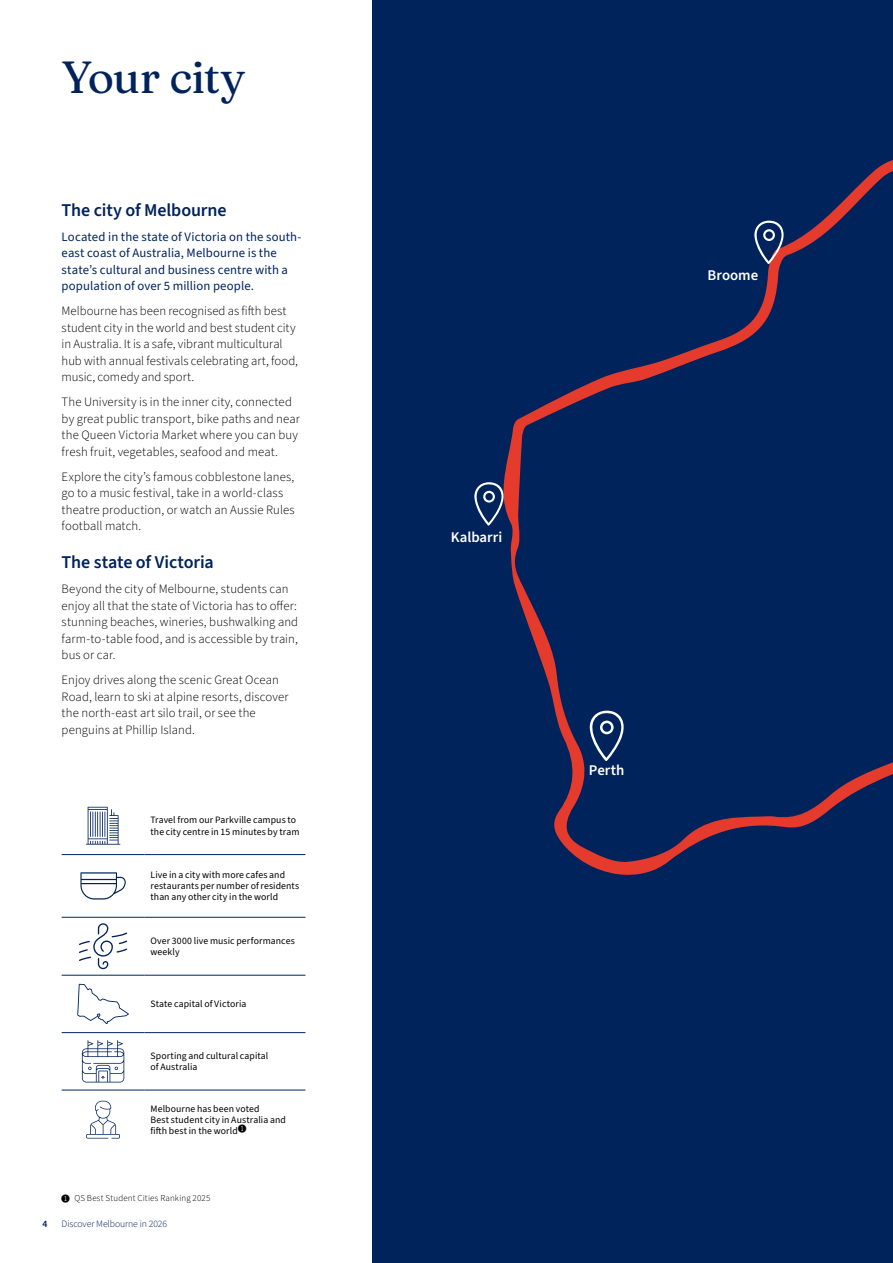
<style>
.page{position:relative;width:893px;height:1263px;background:#fff}
.page>*{position:absolute;margin:0;border:0;box-sizing:border-box;transform-origin:0 0}
.UoM_2026_-_Heading_1_Blue{font:45px "Fraunces 9 pt";letter-spacing:-.025em;color:#00235c}
.UoM_2026_-_Heading_2_Blue{font:600 18px "Source Sans 3";letter-spacing:-.01em;color:#00235c}
.UoM_2026_-_Heading_3_Blue{font:600 14.85px "Source Sans 3";color:#fff}
.UOM_2026_-_Body_Text_8_5_11{font:300 12.75px/16.5px "Source Sans 3";letter-spacing:.005em;color:#000}
.UoM_2026_-_Intro_Blue{font:12.75px/16.5px "Source Sans 3";letter-spacing:.01em;color:#00235c}
.UoM_2026_-_Table_Body_Text_6_5_7_5{font:9.75px/11.2px "Source Sans 3";letter-spacing:.01em;color:#000}
.t1{font:300 9.75px "Source Sans 3";letter-spacing:-.01em;color:#00235c}
.t2{font:600 9.75px "Source Sans 3";color:#00235c}
.UoM_2026_-_Footnotes_Black{font:300 9px "Source Sans 3";letter-spacing:.02em;color:#000}
.s1{font-family:"Double Digits Round";font-weight:400;font-size:13.5px}
</style>
<div class="page">
<div style="left:372px;top:0;width:521px;height:1263px;background:#00235c"></div>
<hr style="left:62px;top:854px;width:83px;height:1px;background:#00235c">
<hr style="left:145px;top:854px;width:160px;height:1px;background:#00235c">
<hr style="left:62px;top:917px;width:83px;height:1px;background:#00235c">
<hr style="left:145px;top:917px;width:160px;height:1px;background:#00235c">
<hr style="left:62px;top:975px;width:83px;height:1px;background:#00235c">
<hr style="left:145px;top:975px;width:160px;height:1px;background:#00235c">
<hr style="left:62px;top:1032px;width:83px;height:1px;background:#00235c">
<hr style="left:145px;top:1032px;width:160px;height:1px;background:#00235c">
<hr style="left:62px;top:1090px;width:83px;height:1px;background:#00235c">
<hr style="left:145px;top:1090px;width:160px;height:1px;background:#00235c">
<svg style="left:86px;top:807px;width:34px;height:38px"></svg>
<svg style="left:80px;top:872px;width:46px;height:27px"></svg>
<svg style="left:79px;top:923px;width:48px;height:46px"></svg>
<svg style="left:77px;top:984px;width:52px;height:40px"></svg>
<svg style="left:82px;top:1040px;width:42px;height:42px"></svg>
<svg style="left:86px;top:1101px;width:34px;height:37px"></svg>
<svg style="left:504px;top:160px;width:389px;height:715px"></svg>
<svg style="left:590px;top:710px;width:34px;height:51px"></svg>
<svg style="left:474px;top:482px;width:30px;height:44px"></svg>
<svg style="left:754px;top:220px;width:30px;height:44px"></svg>
<h1 class="UoM_2026_-_Heading_1_Blue" style="left:62px;top:42px;width:185px">Your city</h1>
<h2 class="UoM_2026_-_Heading_2_Blue" style="left:62px;top:198px;width:166px">The city of Melbourne</h2>
<p class="UoM_2026_-_Intro_Blue" style="left:62px;top:229px;width:241px">Located in the state of Victoria on the south&shy;east coast of Australia, Melbourne is the state’s cultural and business centre with a population of over 5 million people.</p>
<p class="UOM_2026_-_Body_Text_8_5_11" style="left:62px;top:303px;width:238px">Melbourne has been recognised as fifth best student city in the world and best student city in Australia. It is a safe, vibrant multicultural hub with annual festivals celebrating art, food, music, comedy and sport.</p>
<p class="UOM_2026_-_Body_Text_8_5_11" style="left:62px;top:394px;width:240px">The University is in the inner city, connected by great public transport, bike paths and near the Queen Victoria Market where you can buy fresh fruit, vegetables, seafood and meat.</p>
<p class="UOM_2026_-_Body_Text_8_5_11" style="left:62px;top:469px;width:234px">Explore the city’s famous cobblestone lanes, go to a music festival, take in a world-class theatre production, or watch an Aussie Rules football match.</p>
<h2 class="UoM_2026_-_Heading_2_Blue" style="left:62px;top:550px;width:154px">The state of Victoria</h2>
<p class="UOM_2026_-_Body_Text_8_5_11" style="left:62px;top:581px;width:238px">Beyond the city of Melbourne, students can enjoy all that the state of Victoria has to offer: stunning beaches, wineries, bushwalking and farm-to-table food, and is accessible by train, bus or car.</p>
<p class="UOM_2026_-_Body_Text_8_5_11" style="left:62px;top:672px;width:228px">Enjoy drives along the scenic Great Ocean Road, learn to ski at alpine resorts, discover the north-east art silo trail, or see the penguins at Phillip Island.</p>
<p class="UoM_2026_-_Table_Body_Text_6_5_7_5" style="left:151px;top:815px;width:150px">Travel from our Parkville campus to the city centre in 15 minutes by tram</p>
<p class="UoM_2026_-_Table_Body_Text_6_5_7_5" style="left:151px;top:869px;width:150px">Live in a city with more cafes and restaurants per number of residents than any other city in the world</p>
<p class="UoM_2026_-_Table_Body_Text_6_5_7_5" style="left:151px;top:935px;width:146px">Over 3000 live music performances weekly</p>
<p class="UoM_2026_-_Table_Body_Text_6_5_7_5" style="left:151px;top:998px;width:97px">State capital of Victoria</p>
<p class="UoM_2026_-_Table_Body_Text_6_5_7_5" style="left:151px;top:1050px;width:119px">Sporting and cultural capital of Australia</p>
<p class="UoM_2026_-_Table_Body_Text_6_5_7_5" style="left:151px;top:1103px;width:137px">Melbourne has been voted<br>Best student city in Australia and fifth best in the world<sup>!</sup></p>
<p class="UoM_2026_-_Footnotes_Black" style="left:62px;top:1192px;width:150px"><span class="s1">!</span> QS Best Student Cities Ranking 2025</p>
<p class="t2" style="left:43px;top:1217px;width:7px">4</p>
<p class="t1" style="left:62px;top:1217px;width:107px">Discover Melbourne in 2026</p>
<h3 class="UoM_2026_-_Heading_3_Blue" style="left:707px;top:265px;width:52px">Broome</h3>
<h3 class="UoM_2026_-_Heading_3_Blue" style="left:451px;top:527px;width:53px">Kalbarri</h3>
<h3 class="UoM_2026_-_Heading_3_Blue" style="left:589px;top:760px;width:37px">Perth</h3>
</div>
